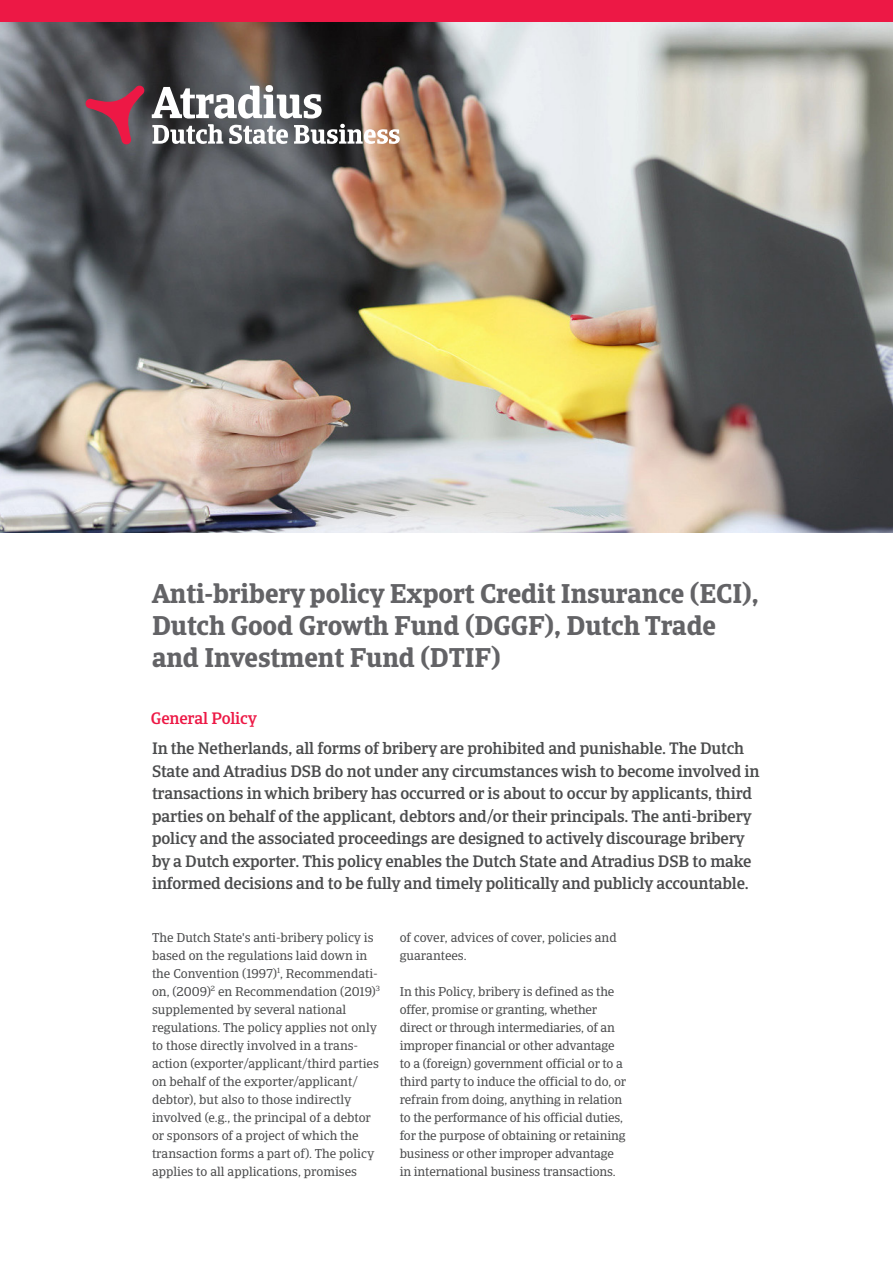
<style>
.page{position:relative;width:893px;height:1263px;background:#fff}
.page>*{position:absolute;margin:0;border:0;box-sizing:border-box;transform-origin:0 0}
.t1{font:700 27px/32.4px "Catalana";letter-spacing:-.005em;color:#636366}
.t2{font:500 16.5px/22.5px "Catalana";letter-spacing:-.01em;color:#4b4c4d}
.t3{font:500 16.5px "Catalana";letter-spacing:-.01em;color:#ed1845}
.t4{font:12.75px/18px "Catalana";letter-spacing:-.005em;color:#4b4c4d}
</style>
<div class="page">
<img style="left:0;top:21px;width:893px;height:512px">
<div style="left:0;top:0;width:893px;height:21px;background:#ed1845"></div>
<svg style="left:85px;top:85px;width:60px;height:59px;background:#874657"></svg>
<svg style="left:152px;top:85px;width:248px;height:59px"></svg>
<h1 class="t1" style="left:152px;top:577px;width:608px">Anti-bribery policy Export Credit Insurance (ECI),<br>Dutch Good Growth Fund (DGGF), Dutch Trade and Investment Fund (DTIF)</h1>
<p class="t3" style="left:151px;top:708px;width:108px">General Policy</p>
<p class="t2" style="left:152px;top:737px;width:609px">In the Netherlands, all forms of bribery are prohibited and punishable. The Dutch State and Atradius DSB do not under any circumstances wish to become involved in transactions in which bribery has occurred or is about to occur by applicants, third parties on behalf of the applicant, debtors and/or their principals. The anti-bribery policy and the associated proceedings are designed to actively discourage bribery by a Dutch exporter. This policy enables the Dutch State and Atradius DSB to make informed decisions and to be fully and timely politically and publicly accountable.</p>
<p class="t4" style="left:152px;top:928px;width:229px">The Dutch State's anti-bribery policy is based on the regulations laid down in the Convention (1997)<sup>1</sup>, Recommendati&shy;on, (2009)<sup>2</sup> en Recommendation (2019)<sup>3 </sup>supplemented by several national regulations. The policy applies not only to those directly involved in a trans&shy;action (exporter/applicant/third parties on behalf of the exporter/applicant/ debtor), but also to those indirectly involved (e.g., the principal of a debtor or sponsors of a project of which the transaction forms a part of). The policy applies to all applications, promises</p>
<p class="t4" style="left:400px;top:928px;width:218px">of cover, advices of cover, policies and guarantees.</p>
<p class="t4" style="left:400px;top:982px;width:228px">In this Policy, bribery is defined as the offer, promise or granting, whether direct or through intermediaries, of an improper financial or other advantage to a (foreign) government official or to a third party to induce the official to do, or refrain from doing, anything in relation to the performance of his official duties, for the purpose of obtaining or retaining business or other improper advantage in international business transactions.</p>
</div>
